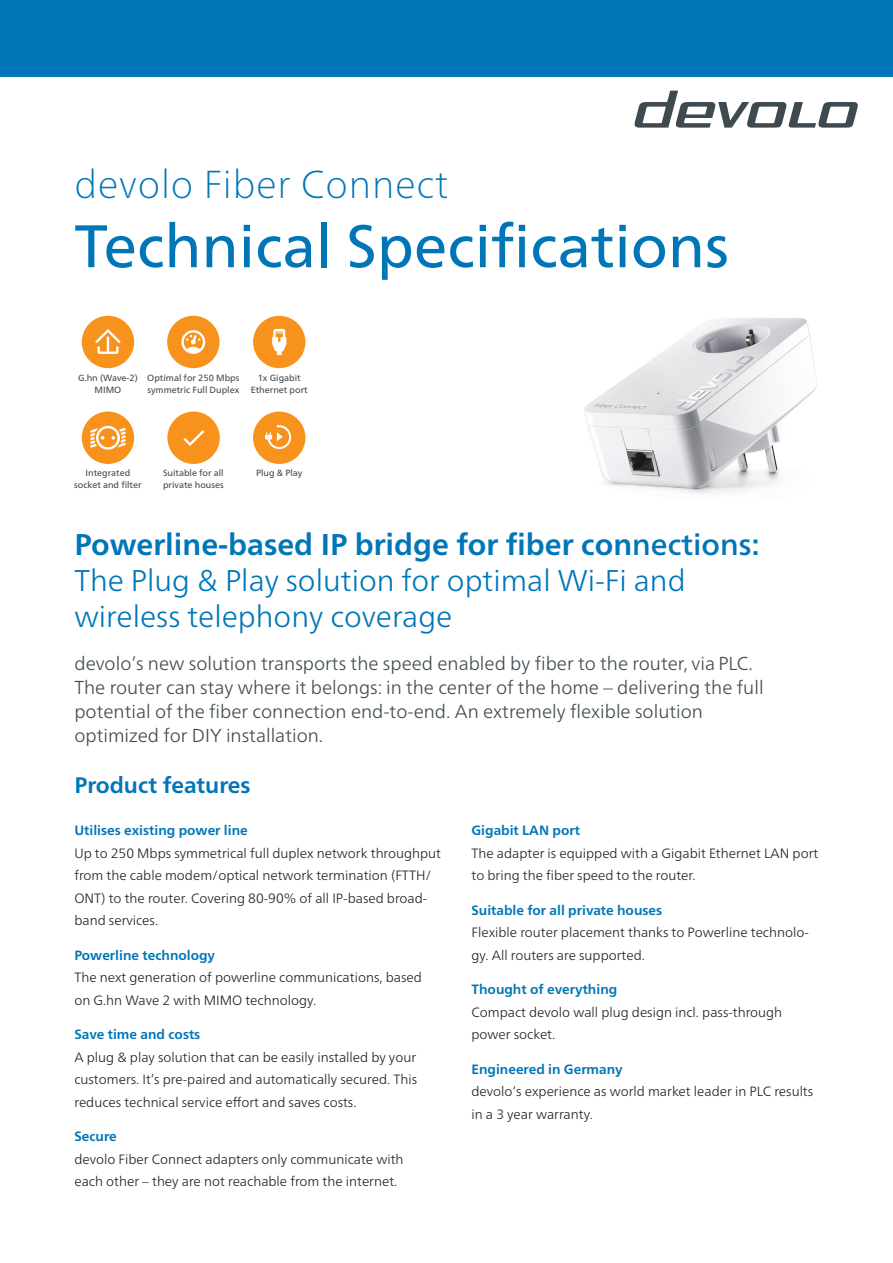
<style>
.page{position:relative;width:893px;height:1263px;background:#fff}
.page>*{position:absolute;margin:0;border:0;box-sizing:border-box;transform-origin:0 0}
.t1{font:60px "Frutiger Neue LTW1 G";color:#0076b8}
.t2{font:100 39px "Frutiger Neue LTW1 G";letter-spacing:.02em;color:#0076b8}
.t3{font:300 30px/36px "Frutiger Neue LTW1 G";color:#0076b8}
.t4{font:700 30px "Frutiger Neue LTW1 G";color:#0076b8}
.t5{font:700 22.5px "Frutiger Neue LTW1 G";color:#0076b8}
.t6{font:300 18.75px/24px "Frutiger Neue LTW1 G";color:#3f4a50}
.t7{font:300 13.5px/22.5px "Frutiger Neue LTW1 G";color:#231f20}
.t8{font:700 13.5px "Frutiger Neue LTW1 G";color:#0076b8}
.t9{font:9px/12px "Frutiger Neue LTW1 G";color:#3f4a50;text-align:center}
.s1{font-weight:500}
</style>
<div class="page">
<div style="left:0;top:0;width:893px;height:77px;background:#0076b8"></div>
<svg style="left:634px;top:91px;width:224px;height:37px"></svg>
<img style="left:584px;top:318px;width:233px;height:175px">
<svg style="left:82px;top:412px;width:52px;height:52px"></svg>
<svg style="left:253px;top:316px;width:52px;height:52px"></svg>
<svg style="left:167px;top:316px;width:53px;height:52px"></svg>
<svg style="left:82px;top:316px;width:52px;height:52px"></svg>
<div style="left:167px;top:412px;width:53px;height:52px;background:#f7931d;border-radius:50%"></div>
<svg style="left:183px;top:430px;width:21px;height:16px"></svg>
<div style="left:253px;top:412px;width:52px;height:52px;background:#f7931d;border-radius:50%"></div>
<svg style="left:253px;top:420px;width:45px;height:37px"></svg>
<p class="t2" style="left:74px;top:156px;width:375px">devolo Fiber Connect</p>
<p class="t1" style="left:74px;top:202px;width:656px">Technical Specifications</p>
<p class="t9" style="left:78px;top:371px;width:61px">G.hn (Wave-2)<br>MIMO</p>
<p class="t9" style="left:147px;top:371px;width:94px;text-align:left">Optimal for 250 Mbps symmetric Full Duplex</p>
<p class="t9" style="left:251px;top:371px;width:58px">1x Gigabit<br>Ethernet port</p>
<p class="t9" style="left:74px;top:467px;width:69px">Integrated socket and filter</p>
<p class="t9" style="left:163px;top:467px;width:62px;text-align:left">Suitable for all private houses</p>
<p class="t9" style="left:256px;top:467px;width:48px">Plug &amp; Play</p>
<p class="t4" style="left:74px;top:523px;width:687px">Powerline-based IP bridge for fiber con<span class="s1">nections:</span></p>
<p class="t3" style="left:74px;top:561px;width:613px">The Plug &amp; Play solution for optimal Wi-Fi and wireless telephony coverage</p>
<p class="t6" style="left:74px;top:650px;width:691px">devolo’s new solution transports the speed enabled by fiber to the router, via PLC.<br>The router can stay where it belongs: in the center of the home – delivering the full potential of the fiber connection end-to-end. An extremely flexible solution optimized for DIY installation.</p>
<p class="t5" style="left:74px;top:769px;width:178px">Product features</p>
<p class="t8" style="left:74px;top:821px;width:175px">Utilises existing power line</p>
<p class="t7" style="left:74px;top:841px;width:368px">Up to 250 Mbps symmetrical full duplex network throughput from the cable modem/optical network termination (FTTH/ ONT) to the router. Covering 80-90% of all IP-based broad&shy;band services.</p>
<p class="t8" style="left:74px;top:945px;width:142px">Powerline technology</p>
<p class="t7" style="left:74px;top:965px;width:349px">The next generation of powerline communications, based on G.hn Wave 2 with MIMO technology.</p>
<p class="t8" style="left:74px;top:1025px;width:127px">Save time and costs</p>
<p class="t7" style="left:74px;top:1045px;width:344px;text-align:justify">A plug &amp; play solution that can be easily installed by your customers. It’s pre-paired and automatically secured. This reduces technical service effort and saves costs.</p>
<p class="t8" style="left:74px;top:1127px;width:44px">Secure</p>
<p class="t7" style="left:74px;top:1147px;width:331px">devolo Fiber Connect adapters only communicate with each other – they are not reachable from the internet.</p>
<p class="t8" style="left:471px;top:821px;width:110px">Gigabit LAN port</p>
<p class="t7" style="left:471px;top:841px;width:348px">The adapter is equipped with a Gigabit Ethernet LAN port to bring the fiber speed to the router.</p>
<p class="t8" style="left:471px;top:900px;width:192px">Suitable for all private houses</p>
<p class="t7" style="left:471px;top:920px;width:339px">Flexible router placement thanks to Powerline technolo&shy;gy. All routers are supported.</p>
<p class="t8" style="left:471px;top:980px;width:147px">Thought of everything</p>
<p class="t7" style="left:471px;top:1000px;width:312px">Compact devolo wall plug design incl. pass-through power socket.</p>
<p class="t8" style="left:471px;top:1059px;width:153px">Engineered in Germany</p>
<p class="t7" style="left:471px;top:1079px;width:343px">devolo‘s experience as world market leader in PLC results in a 3 year warranty.</p>
</div>
